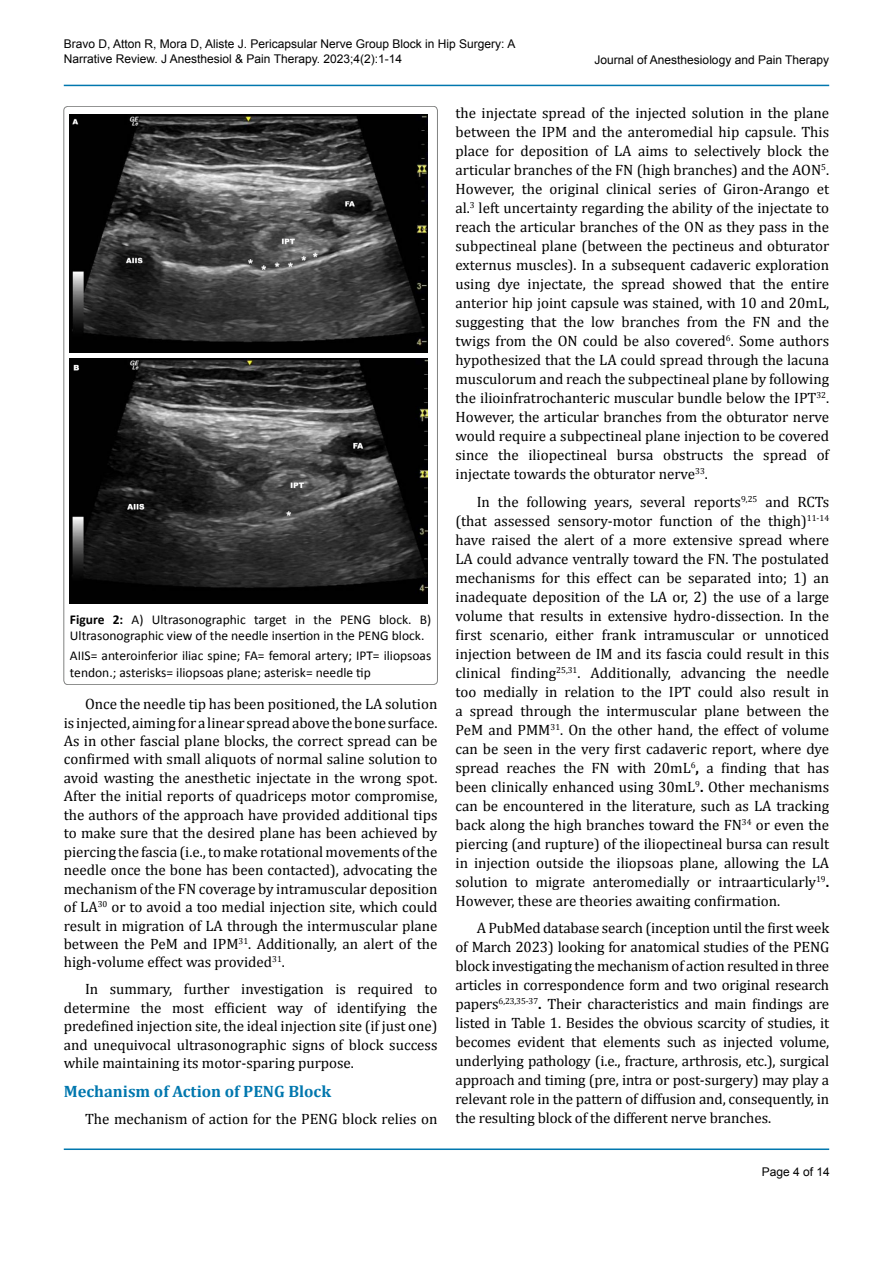
<style>
.page{position:relative;width:893px;height:1263px;background:#fff}
.page>*{position:absolute;margin:0;border:0;box-sizing:border-box;transform-origin:0 0}
.t1{font:700 16.5px "Cambria";color:#0177ae}
.t2{font:15px/19px "Cambria";color:#000;text-align:justify}
.t3{font:13.5px/16.2px "Calibri";color:#000}
.t4{font:12px/14.4px "Arial";color:#000}
.s1{font-weight:700}
</style>
<div class="page">
<hr style="left:64px;top:1148px;width:765px;height:2px;background:#0177ae">
<hr style="left:64px;top:85px;width:765px;height:1px;background:#0177ae">
<img style="left:70px;top:114px;width:358px;height:238px">
<img style="left:70px;top:358px;width:358px;height:245px">
<p class="t4" style="left:64px;top:37px;width:453px">Bravo D, Atton R, Mora D, Aliste J. Pericapsular Nerve Group Block in Hip Surgery: A<br>Narrative Review. J Anesthesiol &amp; Pain Therapy. 2023;4(2):1-14</p>
<p class="t4" style="left:595px;top:53px;width:236px">Journal of Anesthesiology and Pain Therapy</p>
<p class="t3" style="left:70px;top:611px;width:363px"><span class="s1">Figure 2:</span> A) Ultrasonographic target in the PENG block. B)<br>Ultrasonographic view of the needle insertion in the PENG block.</p>
<p class="t3" style="left:70px;top:648px;width:363px">AIIS= anteroinferior iliac spine; FA= femoral artery; IPT= iliopsoas tendon.; asterisks= iliopsoas plane; asterisk= needle tip</p>
<p class="t2" style="left:64px;top:695px;width:375px;line-height:18.5px;text-indent:21px">Once the needle tip has been positioned, the LA solution is injected, aiming for a linear spread above the bone surface.<br>As in other fascial plane blocks, the correct spread can be confirmed with small aliquots of normal saline solution to avoid wasting the anesthetic injectate in the wrong spot.<br>After the initial reports of quadriceps motor compromise, the authors of the approach have provided additional tips to make sure that the desired plane has been achieved by piercing the fascia (i.e., to make rotational movements of the needle once the bone has been contacted), advocating the mechanism of the FN coverage by intramuscular deposition of LA<sup>30</sup> or to avoid a too medial injection site, which could result in migration of LA through the intermuscular plane between the PeM and IPM<sup>31</sup>. Additionally, an alert of the high-volume effect was provided<sup>31</sup>.</p>
<p class="t2" style="left:64px;top:980px;width:375px;line-height:18.5px;text-indent:21px">In summary, further investigation is required to determine the most efficient way of identifying the predefined injection site, the ideal injection site (if just one) and unequivocal ultrasonographic signs of block success while maintaining its motor-sparing purpose.</p>
<p class="t1" style="left:64px;top:1079px;width:269px">Mechanism of Action of PENG Block</p>
<p class="t2" style="left:85px;top:1109px;width:354px">The mechanism of action for the PENG block relies on</p>
<p class="t2" style="left:455px;top:103px;width:375px">the injectate spread of the injected solution in the plane between the IPM and the anteromedial hip capsule. This place for deposition of LA aims to selectively block the articular branches of the FN (high branches) and the AON<sup>5</sup>.<br>However, the original clinical series of Giron-Arango et al.<sup>3</sup> left uncertainty regarding the ability of the injectate to reach the articular branches of the ON as they pass in the subpectineal plane (between the pectineus and obturator externus muscles). In a subsequent cadaveric exploration using dye injectate, the spread showed that the entire anterior hip joint capsule was stained, with 10 and 20mL, suggesting that the low branches from the FN and the twigs from the ON could be also covered<sup>6</sup>. Some authors hypothesized that the LA could spread through the lacuna musculorum and reach the subpectineal plane by following the ilioinfratrochanteric muscular bundle below the IPT<sup>32</sup>.<br>However, the articular branches from the obturator nerve would require a subpectineal plane injection to be covered since the iliopectineal bursa obstructs the spread of injectate towards the obturator nerve<sup>33</sup>.</p>
<p class="t2" style="left:455px;top:492px;width:375px;text-indent:21px">In the following years, several reports<sup>9,25</sup> and RCTs (that assessed sensory-motor function of the thigh)<sup>11-14 </sup>have raised the alert of a more extensive spread where LA could advance ventrally toward the FN. The postulated mechanisms for this effect can be separated into; 1) an inadequate deposition of the LA or, 2) the use of a large volume that results in extensive hydro-dissection. In the first scenario, either frank intramuscular or unnoticed injection between de IM and its fascia could result in this clinical finding<sup>25,31</sup>. Additionally, advancing the needle too medially in relation to the IPT could also result in a spread through the intermuscular plane between the PeM and PMM<sup>31</sup>. On the other hand, the effect of volume can be seen in the very first cadaveric report, where dye spread reaches the FN with 20mL<sup>6</sup><span class="s1">,</span> a finding that has been clinically enhanced using 30mL<sup>9</sup><span class="s1">.</span> Other mechanisms can be encountered in the literature, such as LA tracking back along the high branches toward the FN<sup>34</sup> or even the piercing (and rupture) of the iliopectineal bursa can result in injection outside the iliopsoas plane, allowing the LA solution to migrate anteromedially or intraarticularly<sup>19</sup><span class="s1">.<br></span>However, these are theories awaiting confirmation.</p>
<p class="t2" style="left:455px;top:918px;width:375px;text-indent:21px">A PubMed database search (inception until the first week of March 2023) looking for anatomical studies of the PENG block investigating the mechanism of action resulted in three articles in correspondence form and two original research papers<sup>6,23,35-37</sup><span class="s1">.</span> Their characteristics and main findings are listed in Table 1. Besides the obvious scarcity of studies, it becomes evident that elements such as injected volume, underlying pathology (i.e., fracture, arthrosis, etc.), surgical approach and timing (pre, intra or post-surgery) may play a relevant role in the pattern of diffusion and, consequently, in the resulting block of the different nerve branches.</p>
<p class="t4" style="left:762px;top:1165px;width:70px">Page 4 of 14</p>
</div>
